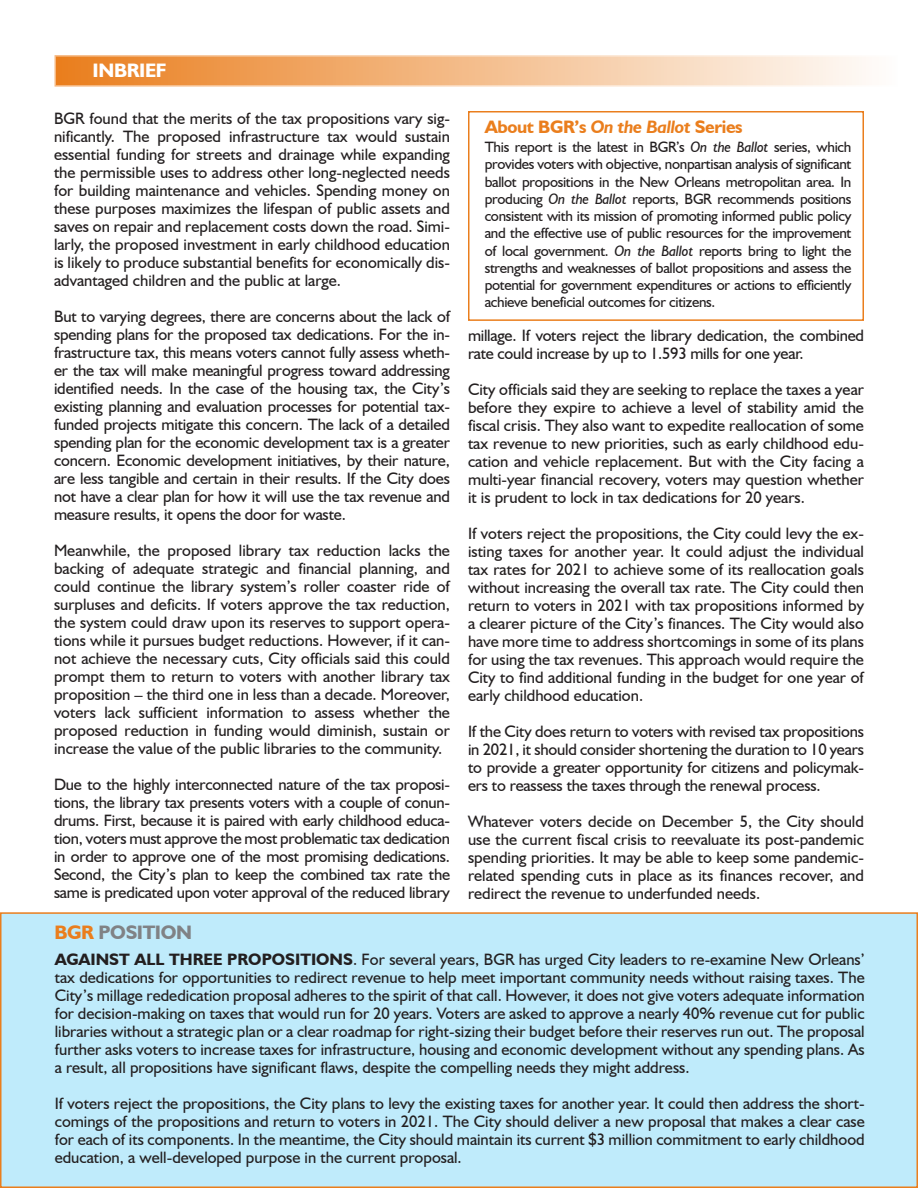
<style>
.page{position:relative;width:918px;height:1188px;background:#fff}
.page>*{position:absolute;margin:0;border:0;box-sizing:border-box;transform-origin:0 0}
.t1{font:700 19.5px "Humanist 521 BT";letter-spacing:-.02em;color:#808285}
.t2{font:700 19.5px "Humanist 521 BT";letter-spacing:-.02em;color:#fff}
.t3{font:700 18px "Humanist 521 BT";letter-spacing:-.02em;color:#ea7e1d}
.t4{font:16.5px/18px "Humanist 521 BT";color:#231f20;text-align:justify}
.t5{font:15px/17.2px "Humanist 521 BT";letter-spacing:-.02em;color:#231f20;text-align:justify}
.s1{font-style:italic}
.s2{color:#ea7e1d}
.s3{font-weight:700}
</style>
<div class="page">
<div style="left:1px;top:913px;width:916px;height:274px;background:#bfebfb"></div>
<div style="left:0;top:912px;width:918px;height:276px;border:2px solid #ea7e1d"></div>
<div style="left:55px;top:55px;width:843px;height:32px;background:linear-gradient(to right,#ea7e1c,#fefdfd);border:2px solid #f6b983"></div>
<div style="left:468px;top:111px;width:396px;height:210px;background:#fff;border:2px solid #ea7e1d"></div>
<p class="t2" style="left:93px;top:59px;width:75px">INBRIEF</p>
<p class="t4" style="left:54px;top:109px;width:398px">BGR found that the merits of the tax propositions vary sig&shy;nificantly. The proposed infrastructure tax would sustain essential funding for streets and drainage while expanding the permissible uses to address other long-neglected needs for building maintenance and vehicles. Spending money on these purposes maximizes the lifespan of public assets and saves on repair and replacement costs down the road. Simi&shy;larly, the proposed investment in early childhood education is likely to produce substantial benefits for economically dis&shy;advantaged children and the public at large.</p>
<p class="t4" style="left:54px;top:307px;width:398px">But to varying degrees, there are concerns about the lack of spending plans for the proposed tax dedications. For the in&shy;frastructure tax, this means voters cannot fully assess wheth&shy;er the tax will make meaningful progress toward addressing identified needs. In the case of the housing tax, the City’s existing planning and evaluation processes for potential tax&shy;funded projects mitigate this concern. The lack of a detailed spending plan for the economic development tax is a greater concern. Economic development initiatives, by their nature, are less tangible and certain in their results. If the City does not have a clear plan for how it will use the tax revenue and measure results, it opens the door for waste.</p>
<p class="t4" style="left:54px;top:541px;width:398px">Meanwhile, the proposed library tax reduction lacks the backing of adequate strategic and financial planning, and could continue the library system’s roller coaster ride of surpluses and deficits. If voters approve the tax reduction, the system could draw upon its reserves to support opera&shy;tions while it pursues budget reductions. However, if it can&shy;not achieve the necessary cuts, City officials said this could prompt them to return to voters with another library tax proposition – the third one in less than a decade. Moreover, voters lack sufficient information to assess whether the proposed reduction in funding would diminish, sustain or increase the value of the public libraries to the community.</p>
<p class="t4" style="left:54px;top:775px;width:398px">Due to the highly interconnected nature of the tax proposi&shy;tions, the library tax presents voters with a couple of conun&shy;drums. First, because it is paired with early childhood educa&shy;tion, voters must approve the most problematic tax dedication in order to approve one of the most promising dedications.<br>Second, the City’s plan to keep the combined tax rate the same is predicated upon voter approval of the reduced library</p>
<p class="t3" style="left:485px;top:116px;width:259px">About BGR’s <span class="s1">On the Ballot</span> Series</p>
<p class="t5" style="left:485px;top:138px;width:368px">This report is the latest in BGR’s <span class="s1">On the Ballot</span> series, which provides voters with objective, nonpartisan analysis of significant ballot propositions in the New Orleans metropolitan area. In producing <span class="s1">On the Ballot</span> reports, BGR recommends positions consistent with its mission of promoting informed public policy and the effective use of public resources for the improvement of local government. <span class="s1">On the Ballot</span> reports bring to light the strengths and weaknesses of ballot propositions and assess the potential for government expenditures or actions to efficiently achieve beneficial outcomes for citizens.</p>
<p class="t4" style="left:468px;top:326px;width:398px">millage. If voters reject the library dedication, the combined rate could increase by up to 1.593 mills for one year.</p>
<p class="t4" style="left:468px;top:380px;width:398px">City officials said they are seeking to replace the taxes a year before they expire to achieve a level of stability amid the fiscal crisis. They also want to expedite reallocation of some tax revenue to new priorities, such as early childhood edu&shy;cation and vehicle replacement. But with the City facing a multi-year financial recovery, voters may question whether it is prudent to lock in tax dedications for 20 years.</p>
<p class="t4" style="left:468px;top:524px;width:398px">If voters reject the propositions, the City could levy the ex&shy;isting taxes for another year. It could adjust the individual tax rates for 2021 to achieve some of its reallocation goals without increasing the overall tax rate. The City could then return to voters in 2021 with tax propositions informed by a clearer picture of the City’s finances. The City would also have more time to address shortcomings in some of its plans for using the tax revenues. This approach would require the City to find additional funding in the budget for one year of early childhood education.</p>
<p class="t4" style="left:468px;top:722px;width:398px">If the City does return to voters with revised tax propositions in 2021, it should consider shortening the duration to 10 years to provide a greater opportunity for citizens and policymak&shy;ers to reassess the taxes through the renewal process.</p>
<p class="t4" style="left:468px;top:812px;width:398px">Whatever voters decide on December 5, the City should use the current fiscal crisis to reevaluate its post-pandemic spending priorities. It may be able to keep some pandemic&shy;related spending cuts in place as its finances recover, and redirect the revenue to underfunded needs.</p>
<p class="t1" style="left:54px;top:920px;width:139px"><span class="s2">BGR</span> POSITION</p>
<p class="t4" style="left:55px;top:950px;width:812px"><span class="s3">AGAINST ALL THREE PROPOSITIONS</span>. For several years, BGR has urged City leaders to re-examine New Orleans’ tax dedications for opportunities to redirect revenue to help meet important community needs without raising taxes. The City’s millage rededication proposal adheres to the spirit of that call. However, it does not give voters adequate information for decision-making on taxes that would run for 20 years. Voters are asked to approve a nearly 40% revenue cut for public libraries without a strategic plan or a clear roadmap for right-sizing their budget before their reserves run out. The proposal further asks voters to increase taxes for infrastructure, housing and economic development without any spending plans. As a result, all propositions have significant flaws, despite the compelling needs they might address.</p>
<p class="t4" style="left:55px;top:1094px;width:812px">If voters reject the propositions, the City plans to levy the existing taxes for another year. It could then address the short&shy;comings of the propositions and return to voters in 2021. The City should deliver a new proposal that makes a clear case for each of its components. In the meantime, the City should maintain its current $3 million commitment to early childhood education, a well-developed purpose in the current proposal.</p>
</div>
